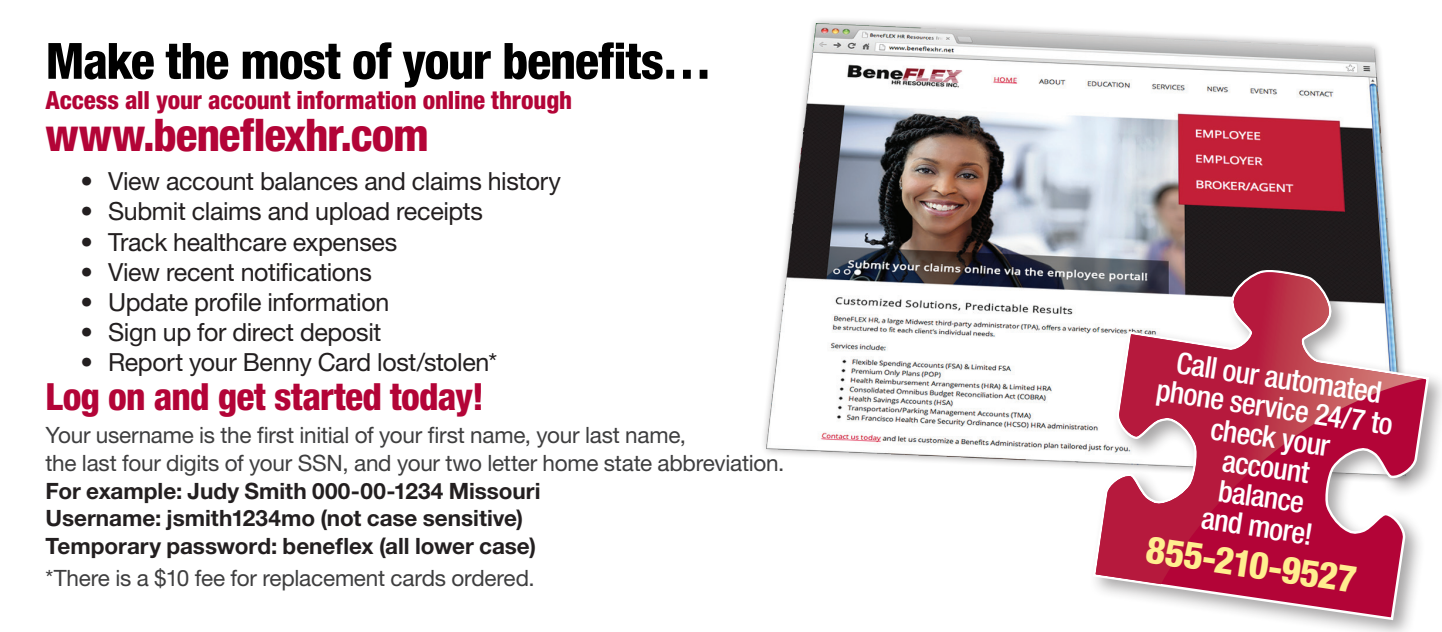
<style>
.page{position:relative;width:1442px;height:632px;background:#fff}
.page>*{position:absolute;margin:0;border:0;box-sizing:border-box;transform-origin:0 0}
.t1{font:800 condensed 50px "Helvetica Neue LT Std";letter-spacing:-.025em;color:#000}
.t2{font:800 condensed 45px "Helvetica Neue LT Std";letter-spacing:-.02em;color:#b30437}
.t3{font:800 condensed 37.5px "Helvetica Neue LT Std";letter-spacing:-.02em;color:#b30437}
.t4{font:800 condensed 37.5px "Helvetica Neue LT Std";color:#ffee8f}
.t5{font:500 condensed 30px/30px "Helvetica Neue LT Std";color:#fff;text-align:center}
.t6{font:25px "Helvetica Neue LT Std";letter-spacing:-.015em;color:#231f20}
.t7{font:800 condensed 25px "Helvetica Neue LT Std";letter-spacing:-.005em;color:#b30437}
.t8{font:22.5px/27.5px "Helvetica Neue LT Std";letter-spacing:-.01em;color:#3e3e3f}
.t9{font:700 22.5px/27.5px "Helvetica Neue LT Std";color:#231f20}
</style>
<div class="page">
<img style="left:766px;top:23px;width:630px;height:445px">
<div style="left:1088px;top:265px;width:353px;height:367px;background:#231f20;opacity:.4"></div>
<svg style="left:1091px;top:268px;width:339px;height:353px"></svg>
<svg style="left:1095px;top:272px;width:327px;height:312px"></svg>
<h1 class="t1" style="left:46px;top:30px;width:667px">Make the most of your benefits…</h1>
<p class="t7" style="left:46px;top:84px;width:528px">Access all your account information online through</p>
<h2 class="t2" style="left:46px;top:107px;width:385px">www.beneflexhr.com</h2>
<p class="t6" style="left:81px;top:166px;width:482px">• View account balances and claims history</p>
<p class="t6" style="left:81px;top:196px;width:404px">• Submit claims and upload receipts</p>
<p class="t6" style="left:81px;top:227px;width:318px">• Track healthcare expenses</p>
<p class="t6" style="left:81px;top:257px;width:293px">• View recent notifications</p>
<p class="t6" style="left:81px;top:287px;width:310px">• Update profile information</p>
<p class="t6" style="left:81px;top:317px;width:302px">• Sign up for direct deposit</p>
<p class="t6" style="left:81px;top:347px;width:418px">• Report your Benny Card lost/stolen*</p>
<h3 class="t3" style="left:46px;top:373px;width:440px">Log on and get started today!</h3>
<p class="t8" style="left:46px;top:421px;width:740px">Your username is the first initial of your first name, your last name,<br>the last four digits of your SSN, and your two letter home state abbreviation.</p>
<p class="t9" style="left:46px;top:476px;width:496px">For example: Judy Smith 000-00-1234 Missouri<br>Username: jsmith1234mo (not case sensitive)<br>Temporary password: beneflex (all lower case)</p>
<p class="t8" style="left:46px;top:564px;width:490px">*There is a $10 fee for replacement cards ordered.</p>
<p class="t5" style="left:1162px;top:345px;width:240px;rotate:8deg">Call our automated phone service 24/7 to check your<br>account<br>balance<br>and more!</p>
<h3 class="t4" style="left:1149px;top:526px;width:214px;rotate:8deg">855-210-9527</h3>
</div>
